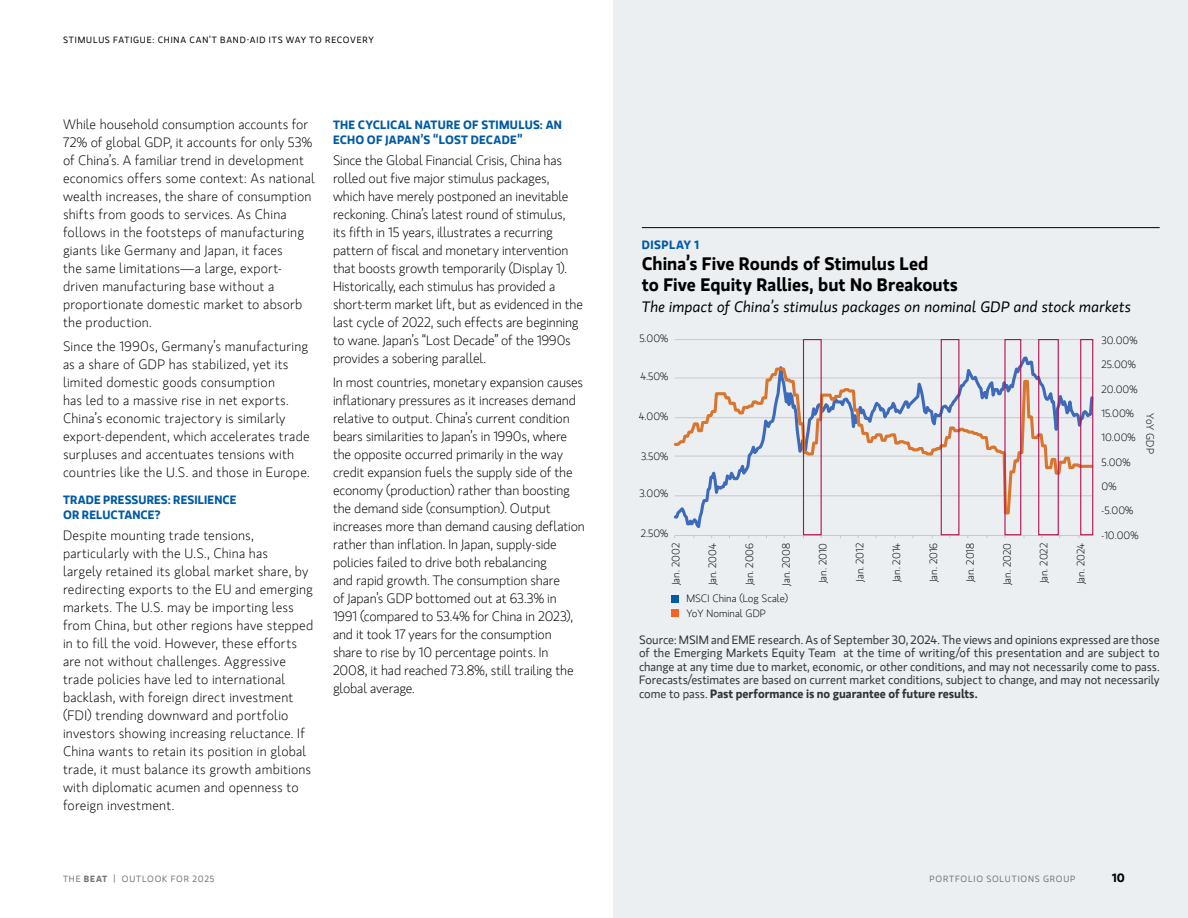
<style>
.page{position:relative;width:1188px;height:918px;background:#fff}
.page>*{position:absolute;margin:0;border:0;box-sizing:border-box;transform-origin:0 0}
.t1{font:700 18px/21px "MS Gloriola II Std";color:#000}
.t2{font:italic 15px "MS Gloriola II Std";letter-spacing:.005em;color:#000}
.t3{font:13.65px "Calibri";color:#595959}
.t4{font:300 13.5px/18px "MS Gloriola II Std";letter-spacing:.005em;color:#000}
.t5{font:12.3px "Calibri";letter-spacing:-.035em;color:#595959}
.t6{font:12px/13.5px "MS Gloriola II Std";color:#333;text-align:justify}
.t7{font:700 12px/15px "MS Gloriola II Std";letter-spacing:.015em;color:#005aa4}
.t8{font:700 12px "MS Gloriola II Std";letter-spacing:.04em;color:#005aa4}
.t9{font:700 12px "MS Gloriola II Std";color:#000}
.t10{font:300 10.5px/14.7px "MS Gloriola II Std";color:#000}
.t11{font:9px "MS Gloriola II Std";letter-spacing:.095em;color:#000}
.t12{font:9px "MS Gloriola II Std";letter-spacing:.09em;color:#767676}
.s1{font-weight:700}
</style>
<div class="page">
<div style="left:614px;top:0;width:574px;height:918px;background:#ebeff2"></div>
<hr style="left:642px;top:227px;width:518px;height:1px;background:#000">
<svg style="left:673px;top:339px;width:421px;height:199px"></svg>
<div style="left:803px;top:339px;width:19px;height:196px;border:1px solid #b50f52"></div>
<div style="left:941px;top:339px;width:18px;height:196px;border:1px solid #b50f52"></div>
<div style="left:1004px;top:339px;width:17px;height:196px;border:1px solid #b50f52"></div>
<div style="left:1038px;top:339px;width:21px;height:196px;border:1px solid #b50f52"></div>
<div style="left:1080px;top:339px;width:13px;height:196px;border:1px solid #b50f52"></div>
<div style="left:672px;top:595px;width:7px;height:7px;background:#005aa4"></div>
<div style="left:672px;top:610px;width:7px;height:7px;background:#f26522"></div>
<p class="t11" style="left:63px;top:33px;width:312px">STIMULUS FATIGUE: CHINA CAN’T BAND-AID ITS WAY TO RECOVERY</p>
<p class="t4" style="left:63px;top:115px;width:254px">While household consumption accounts for 72% of global GDP, it accounts for only 53% of China’s. A familiar trend in development economics offers some context: As national wealth increases, the share of consumption shifts from goods to services. As China follows in the footsteps of manufacturing giants like Germany and Japan, it faces<br>the same limitations—a large, export&shy;driven manufacturing base without a proportionate domestic market to absorb the production.</p>
<p class="t4" style="left:63px;top:337px;width:248px">Since the 1990s, Germany’s manufacturing as a share of GDP has stabilized, yet its limited domestic goods consumption<br>has led to a massive rise in net exports.<br>China’s economic trajectory is similarly export-dependent, which accelerates trade surpluses and accentuates tensions with countries like the U.S. and those in Europe.</p>
<p class="t7" style="left:63px;top:492px;width:175px">TRADE PRESSURES: RESILIENCE<br>OR RELUCTANCE?</p>
<p class="t4" style="left:63px;top:526px;width:252px">Despite mounting trade tensions, particularly with the U.S., China has<br>largely retained its global market share, by redirecting exports to the EU and emerging markets. The U.S. may be importing less from China, but other regions have stepped in to fill the void. However, these efforts are not without challenges. Aggressive trade policies have led to international backlash, with foreign direct investment (FDI) trending downward and portfolio investors showing increasing reluctance. If China wants to retain its position in global trade, it must balance its growth ambitions with diplomatic acumen and openness to foreign investment.</p>
<p class="t7" style="left:333px;top:117px;width:230px">THE CYCLICAL NATURE OF STIMULUS: AN<br>ECHO OF JAPAN’S “LOST DECADE”</p>
<p class="t4" style="left:333px;top:151px;width:252px">Since the Global Financial Crisis, China has rolled out five major stimulus packages, which have merely postponed an inevitable reckoning. China’s latest round of stimulus,<br>its fifth in 15 years, illustrates a recurring pattern of fiscal and monetary intervention that boosts growth temporarily (Display 1).<br>Historically, each stimulus has provided a short-term market lift, but as evidenced in the last cycle of 2022, such effects are beginning to wane. Japan’s “Lost Decade” of the 1990s provides a sobering parallel.</p>
<p class="t4" style="left:333px;top:373px;width:253px">In most countries, monetary expansion causes inflationary pressures as it increases demand relative to output. China’s current condition bears similarities to Japan’s in 1990s, where the opposite occurred primarily in the way credit expansion fuels the supply side of the economy (production) rather than boosting the demand side (consumption). Output increases more than demand causing deflation rather than inflation. In Japan, supply-side policies failed to drive both rebalancing<br>and rapid growth. The consumption share<br>of Japan’s GDP bottomed out at 63.3% in<br>1991 (compared to 53.4% for China in 2023), and it took 17 years for the consumption<br>share to rise by 10 percentage points. In 2008, it had reached 73.8%, still trailing the global average.</p>
<p class="t12" style="left:63px;top:873px;width:153px">THE <span class="s1">BEAT</span> | OUTLOOK FOR 2025</p>
<p class="t8" style="left:642px;top:236px;width:59px">DISPLAY 1</p>
<h1 class="t1" style="left:642px;top:252px;width:318px">China’s Five Rounds of Stimulus Led<br>to Five Equity Rallies, but No Breakouts</h1>
<p class="t2" style="left:642px;top:297px;width:491px">The impact of China’s stimulus packages on nominal GDP and stock markets</p>
<p class="t10" style="left:639px;top:331px;width:30px">5.00%</p>
<p class="t10" style="left:640px;top:369px;width:29px">4.50%</p>
<p class="t10" style="left:639px;top:409px;width:31px">4.00%</p>
<p class="t10" style="left:641px;top:449px;width:29px">3.50%</p>
<p class="t10" style="left:639px;top:486px;width:30px">3.00%</p>
<p class="t10" style="left:641px;top:526px;width:29px">2.50%</p>
<p class="t5" style="left:657px;top:330px;width:8px">5</p>
<p class="t5" style="left:648px;top:369px;width:17px">4.5</p>
<p class="t5" style="left:657px;top:408px;width:8px">4</p>
<p class="t5" style="left:648px;top:448px;width:17px">3.5</p>
<p class="t5" style="left:657px;top:487px;width:8px">3</p>
<p class="t5" style="left:648px;top:526px;width:17px">2.5</p>
<p class="t10" style="left:668px;top:585px;width:43px;rotate:-90deg">Jan. 2002</p>
<p class="t10" style="left:705px;top:585px;width:44px;rotate:-90deg">Jan. 2004</p>
<p class="t10" style="left:742px;top:585px;width:44px;rotate:-90deg">Jan. 2006</p>
<p class="t10" style="left:779px;top:586px;width:44px;rotate:-90deg">Jan. 2008</p>
<p class="t10" style="left:815px;top:583px;width:42px;rotate:-90deg">Jan. 2010</p>
<p class="t10" style="left:852px;top:582px;width:40px;rotate:-90deg">Jan. 2012</p>
<p class="t10" style="left:889px;top:582px;width:41px;rotate:-90deg">Jan. 2014</p>
<p class="t10" style="left:926px;top:582px;width:41px;rotate:-90deg">Jan. 2016</p>
<p class="t10" style="left:963px;top:582px;width:41px;rotate:-90deg">Jan. 2018</p>
<p class="t10" style="left:1000px;top:585px;width:43px;rotate:-90deg">Jan. 2020</p>
<p class="t10" style="left:1036px;top:583px;width:42px;rotate:-90deg">Jan. 2022</p>
<p class="t10" style="left:1073px;top:584px;width:42px;rotate:-90deg">Jan. 2024</p>
<p class="t10" style="left:686px;top:591px;width:103px">MSCI China (Log Scale)<br>YoY Nominal GDP</p>
<p class="t5" style="left:668px;top:576px;width:34px;rotate:-90deg">Jan-02</p>
<p class="t5" style="left:704px;top:576px;width:34px;rotate:-90deg">Jan-04</p>
<p class="t5" style="left:741px;top:576px;width:34px;rotate:-90deg">Jan-06</p>
<p class="t5" style="left:778px;top:576px;width:34px;rotate:-90deg">Jan-08</p>
<p class="t5" style="left:815px;top:576px;width:34px;rotate:-90deg">Jan-10</p>
<p class="t5" style="left:851px;top:576px;width:34px;rotate:-90deg">Jan-12</p>
<p class="t5" style="left:888px;top:576px;width:34px;rotate:-90deg">Jan-14</p>
<p class="t5" style="left:925px;top:576px;width:34px;rotate:-90deg">Jan-16</p>
<p class="t5" style="left:961px;top:576px;width:34px;rotate:-90deg">Jan-18</p>
<p class="t5" style="left:998px;top:576px;width:34px;rotate:-90deg">Jan-20</p>
<p class="t5" style="left:1035px;top:576px;width:34px;rotate:-90deg">Jan-22</p>
<p class="t5" style="left:1071px;top:576px;width:34px;rotate:-90deg">Jan-24</p>
<p class="t5" style="left:1104px;top:330px;width:15px">30</p>
<p class="t10" style="left:1102px;top:333px;width:37px">30.00%</p>
<p class="t10" style="left:1102px;top:357px;width:36px">25.00%</p>
<p class="t10" style="left:1102px;top:381px;width:37px">20.00%</p>
<p class="t10" style="left:1102px;top:406px;width:34px">15.00%</p>
<p class="t10" style="left:1102px;top:430px;width:36px">10.00%</p>
<p class="t10" style="left:1102px;top:455px;width:30px">5.00%</p>
<p class="t10" style="left:1102px;top:479px;width:16px">0%</p>
<p class="t10" style="left:1102px;top:503px;width:33px">-5.00%</p>
<p class="t10" style="left:1102px;top:528px;width:38px">-10.00%</p>
<p class="t5" style="left:1104px;top:355px;width:15px">25</p>
<p class="t5" style="left:1104px;top:380px;width:15px">20</p>
<p class="t3" style="left:1124px;top:468px;width:62px;rotate:-90deg">YoY GDP %</p>
<p class="t5" style="left:1104px;top:403px;width:15px">15</p>
<p class="t5" style="left:1104px;top:428px;width:15px">10</p>
<p class="t5" style="left:1104px;top:452px;width:8px">5</p>
<p class="t5" style="left:1104px;top:477px;width:8px">0</p>
<p class="t5" style="left:1104px;top:502px;width:12px">-5</p>
<p class="t5" style="left:1104px;top:526px;width:17px">-10</p>
<p class="t10" style="left:1158px;top:413px;width:42px;rotate:90deg">YoY GDP</p>
<p class="t6" style="left:639px;top:632px;width:522px">Source: MSIM and EME research. As of September 30, 2024. The views and opinions expressed are those of the Emerging Markets Equity Team at the time of writing/of this presentation and are subject to change at any time due to market, economic, or other conditions, and may not necessarily come to pass.<br>Forecasts/estimates are based on current market conditions, subject to change, and may not necessarily come to pass. <span class="s1">Past performance is no guarantee of future results.</span></p>
<p class="t12" style="left:930px;top:873px;width:147px">PORTFOLIO SOLUTIONS GROUP</p>
<p class="t9" style="left:1112px;top:869px;width:14px">10</p>
</div>
